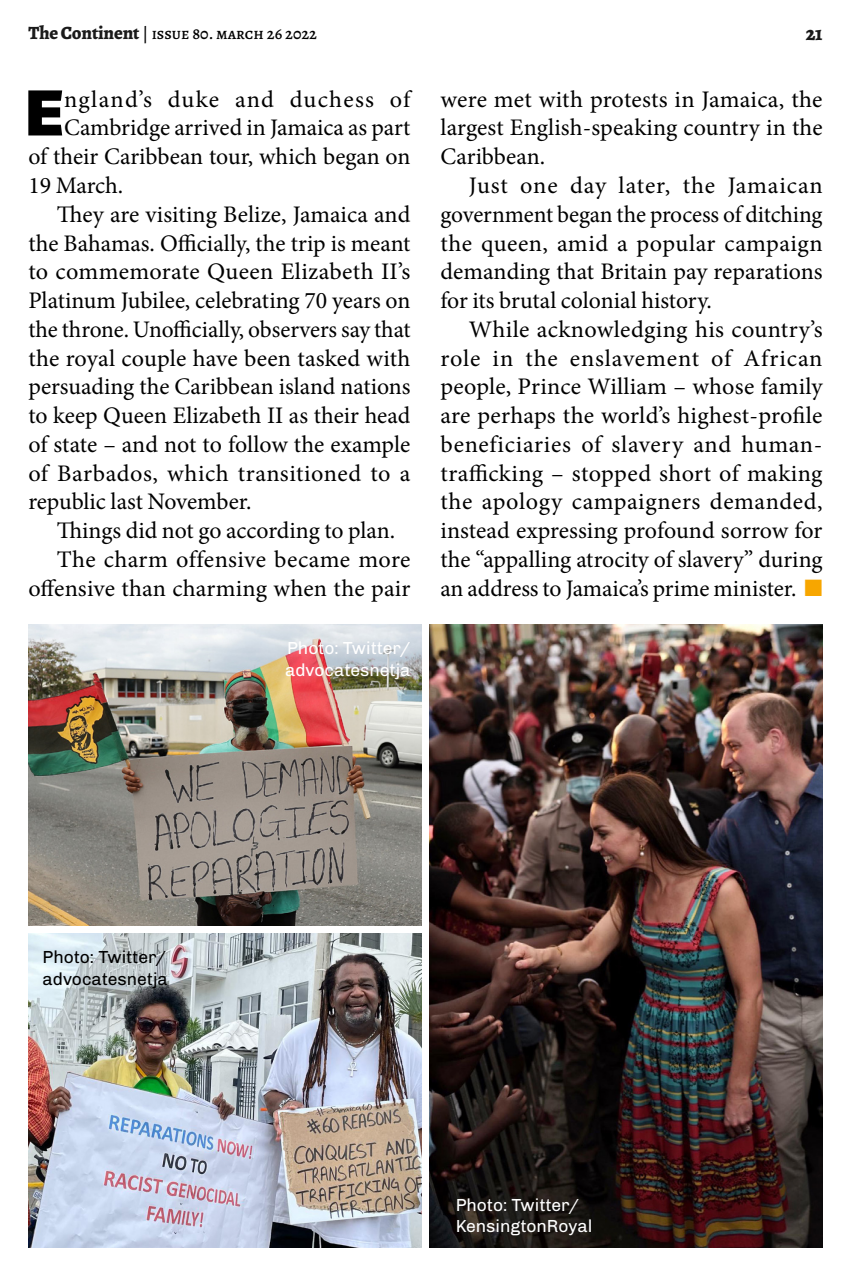
<style>
.page{position:relative;width:851px;height:1276px;background:#fff}
.page>*{position:absolute;margin:0;border:0;box-sizing:border-box;transform-origin:0 0}
.t1{font:900 65.75px "Chivo";color:#000}
.t2{font:23.75px/28.8px "Minion Pro";color:#000;text-align:justify}
.t3{font:23.75px "Minion Pro";letter-spacing:.05em;color:#000}
.t4{font:800 20px "Alegreya";color:#1a1a1a}
.t5{font:17.5px/21.2px "Chivo";color:#fff}
.t6{font:17.5px/21.2px "Chivo";color:#000}
.t7{font:500 16.25px "Alegreya";color:#000}
.s1{font-weight:800;font-size:18.75px;color:#1a1a1a}
.s2{color:#f7a600}
</style>
<div class="page">
<img style="left:430px;top:624px;width:392px;height:623px">
<img style="left:28px;top:624px;width:394px;height:301px">
<img style="left:28px;top:933px;width:394px;height:314px">
<p class="t7" style="left:28px;top:23px;width:290px"><span class="s1">The Continent</span> | issue 80. march 26 2022</p>
<p class="t4" style="left:805px;top:19px;width:18px">21</p>
<p class="t1" style="left:25px;top:74px;width:41px">E</p>
<p class="t3" style="left:64px;top:83px;width:348px">ngland’s duke and duchess of</p>
<p class="t2" style="left:64px;top:114px;width:348px">Cambridge arrived in Jamaica as part</p>
<p class="t2" style="left:28px;top:142px;width:383px">of their Caribbean tour, which began on</p>
<p class="t2" style="left:28px;top:171px;width:96px">19 March.</p>
<p class="t2" style="left:28px;top:200px;width:383px;text-indent:28px">They are visiting Belize, Jamaica and the Bahamas. Officially, the trip is meant to commemorate Queen Elizabeth II’s Platinum Jubilee, celebrating 70 years on the throne. Unofficially, observers say that the royal couple have been tasked with persuading the Caribbean island nations to keep Queen Elizabeth II as their head of state – and not to follow the example of Barbados, which transitioned to a republic last November.</p>
<p class="t2" style="left:57px;top:516px;width:340px">Things did not go according to plan.</p>
<p class="t2" style="left:28px;top:545px;width:383px;text-align:right">The charm offensive became more offensive than charming when the pair</p>
<p class="t5" style="left:285px;top:638px;width:127px">Photo: Twitter/ advocatesnetja</p>
<p class="t2" style="left:440px;top:85px;width:383px">were met with protests in Jamaica, the largest English-speaking country in the Caribbean.</p>
<p class="t2" style="left:440px;top:171px;width:383px;text-indent:28px">Just one day later, the Jamaican government began the process of ditching the queen, amid a popular campaign demanding that Britain pay reparations for its brutal colonial history.</p>
<p class="t2" style="left:440px;top:315px;width:383px;text-indent:28px">While acknowledging his country’s role in the enslavement of African people, Prince William – whose family are perhaps the world’s highest-profile beneficiaries of slavery and human&shy;trafficking – stopped short of making the apology campaigners demanded, instead expressing profound sorrow for the “appalling atrocity of slavery” during an address to Jamaica’s prime minister. <span class="s2">■</span></p>
<p class="t6" style="left:43px;top:946px;width:127px">Photo: Twitter/ advocatesnetja</p>
<p class="t5" style="left:455px;top:1194px;width:138px">Photo: Twitter/<br>KensingtonRoyal</p>
</div>
